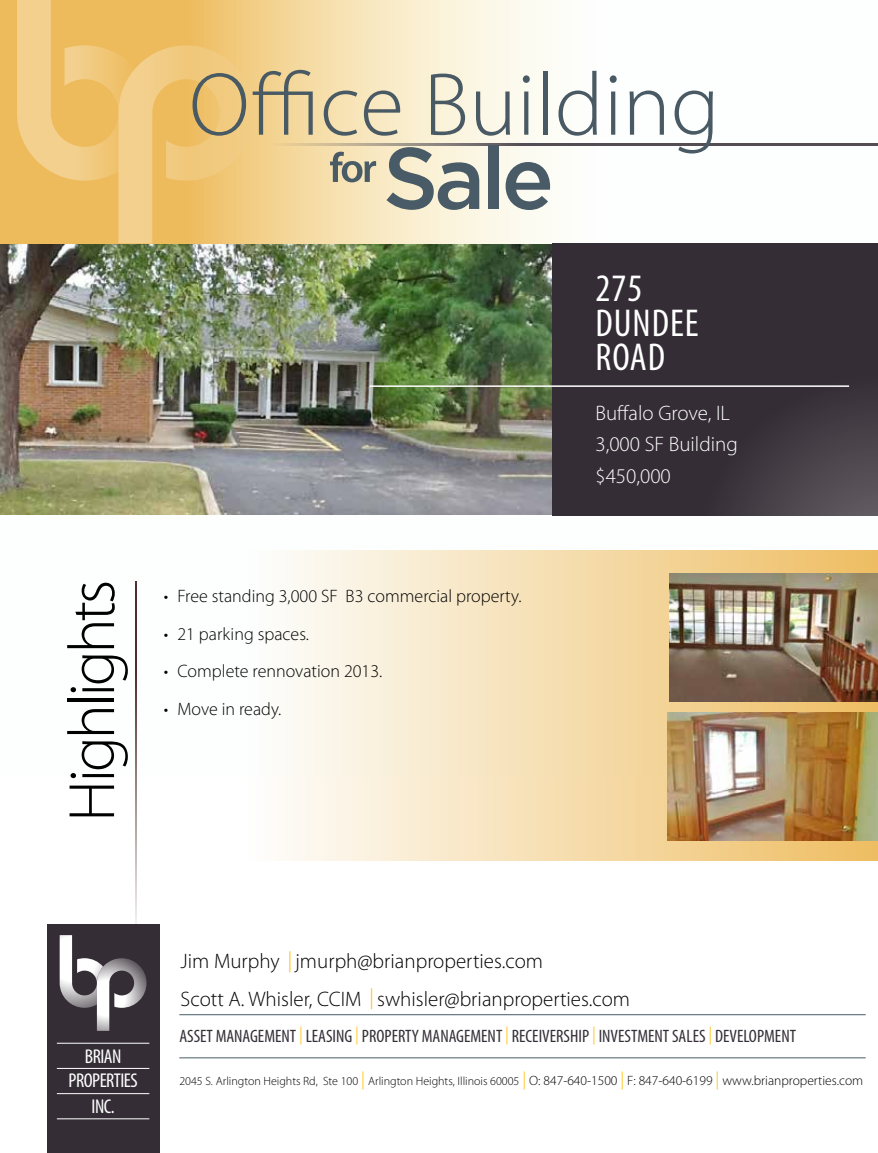
<style>
.page{position:relative;width:878px;height:1153px;background:#fff}
.page>*{position:absolute;margin:0;border:0;box-sizing:border-box;transform-origin:0 0}
.t1{font:300 90px "Myriad Pro";color:#495a64}
.t2{font:300 66px "Myriad Pro";letter-spacing:-.05em;color:#000}
.t3{font:condensed 39px/34.5px "Myriad Pro";letter-spacing:.025em;color:#fff}
.t4{font:300 21px/37.5px "Myriad Pro";color:#000}
.t5{font:300 21px/31.5px "Myriad Pro";color:#fff}
.t6{font:condensed 19.95px/24.2px "Myriad Pro";letter-spacing:-.025em;color:#fff;text-align:center}
.t7{font:300 18px "Myriad Pro";color:#000}
.t8{font:condensed 18px "Myriad Pro";color:#342e36}
.t9{font:300 12px "Myriad Pro";color:#000}
.s1{color:#fb0}
.s2{font-weight:300;font-stretch:normal;color:#fb0}
.s3{font-size:18px;color:#fb0}
.s4{font-size:13.5px}
</style>
<div class="page">
<img style="left:0;top:243px;width:552px;height:272px">
<svg style="left:0;top:0;width:878px;height:243px"></svg>
<svg style="left:254px;top:144px;width:624px;height:1px"></svg>
<svg style="left:330px;top:152px;width:46px;height:30px"></svg>
<svg style="left:552px;top:243px;width:326px;height:272px;background:#373038"></svg>
<svg style="left:17px;top:0;width:237px;height:243px;background:#efc371"></svg>
<svg style="left:386px;top:147px;width:93px;height:63px;background:#aaaea4"></svg>
<div style="left:488px;top:145px;width:10px;height:64px;background:#485b66"></div>
<svg style="left:505px;top:162px;width:45px;height:48px"></svg>
<div style="left:244px;top:550px;width:634px;height:310px;background:linear-gradient(to right,#feffff,#ebba60)"></div>
<img style="left:135px;top:581px;width:1px;height:344px">
<div style="left:47px;top:925px;width:112px;height:228px;background:#342d35"></div>
<svg style="left:60px;top:935px;width:86px;height:96px"></svg>
<hr style="left:57px;top:1068px;width:92px;height:1px;background:#fff">
<hr style="left:57px;top:1043px;width:92px;height:1px;background:#fff">
<hr style="left:57px;top:1118px;width:92px;height:1px;background:#fff">
<hr style="left:57px;top:1093px;width:92px;height:1px;background:#fff">
<hr style="left:179px;top:1014px;width:686px;height:1px;background:#475c66">
<hr style="left:179px;top:1058px;width:686px;height:1px;background:#475c66">
<img style="left:668px;top:712px;width:210px;height:128px">
<img style="left:669px;top:574px;width:209px;height:127px">
<hr style="left:370px;top:385px;width:479px;height:2px;background:#fff">
<h1 class="t1" style="left:189px;top:51px;width:532px">Office Building</h1>
<h2 class="t2" style="left:52px;top:822px;width:244px;rotate:-90deg">Highlights</h2>
<h3 class="t7" style="left:164px;top:585px;width:359px">• Free standing 3,000 SF B3 commercial property.</h3>
<h3 class="t7" style="left:164px;top:623px;width:146px">• 21 parking spaces.</h3>
<h3 class="t7" style="left:164px;top:660px;width:220px">• Complete rennovation 2013.</h3>
<h3 class="t7" style="left:164px;top:698px;width:119px">• Move in ready.</h3>
<h3 class="t3" style="left:595px;top:271px;width:105px">275<br>DUNDEE<br>ROAD</h3>
<h3 class="t5" style="left:595px;top:397px;width:144px">Buffalo Grove, IL<br>3,000 SF Building $450,000</h3>
<h3 class="t6" style="left:69px;top:1044px;width:71px">BRIAN<br>PROPERTIES</h3>
<h3 class="t6" style="left:91px;top:1094px;width:25px">INC.</h3>
<h3 class="t4" style="left:180px;top:942px;width:451px">Jim Murphy <span class="s1">|</span> jmurph@brianproperties.com<br>Scott A. Whisler, CCIM <span class="s1">|</span> swhisler@brianproperties.com</h3>
<h3 class="t8" style="left:179px;top:1025px;width:618px">ASSET MANAGEMENT <span class="s2">|</span> LEASING <span class="s2">|</span> PROPERTY MANAGEMENT <span class="s2">|</span> RECEIVERSHIP <span class="s2">|</span> INVESTMENT SALES <span class="s2">|</span> DEVELOPMENT</h3>
<p class="t9" style="left:179px;top:1073px;width:685px">2045 S. Arlington Heights Rd, Ste 100 <span class="s3">|</span> Arlington Heights, Illinois 60005 <span class="s3">|</span> <span class="s4">O: 847-640-1500</span> <span class="s3">|</span> <span class="s4">F: 847-640-6199</span> <span class="s3">|</span> <span class="s4">www.brianproperties.com</span></p>
</div>
